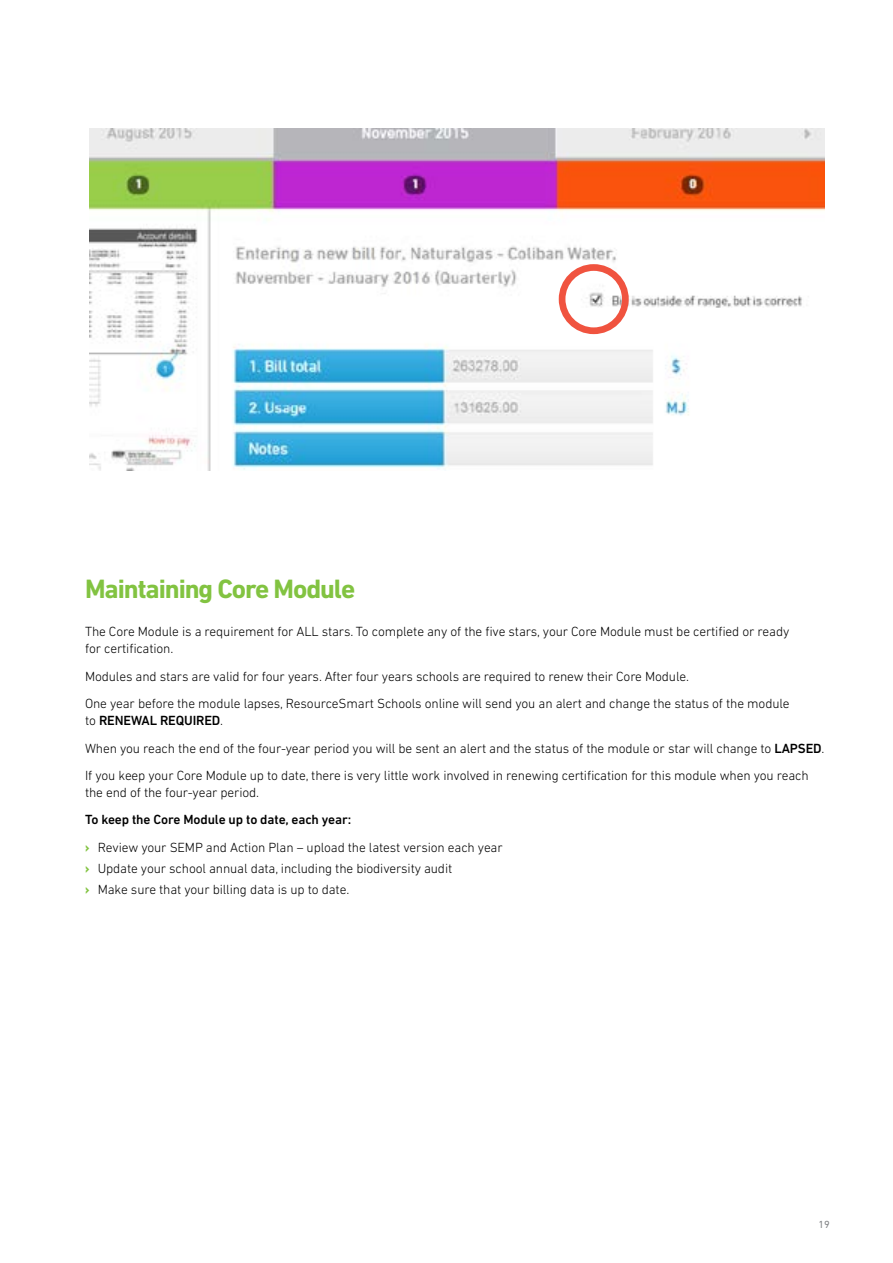
<style>
.page{position:relative;width:893px;height:1263px;background:#fff}
.page>*{position:absolute;margin:0;border:0;box-sizing:border-box;transform-origin:0 0}
.Heading_1{font:700 27px "DIN Next LT Pro";letter-spacing:-.04em;color:#82c341}
.Body_Copy{font:300 13.5px/16.8px "DIN Next LT Pro";letter-spacing:-.01em;color:#000}
.Body_Copy-2{font:500 13.5px "DIN Next LT Pro";letter-spacing:-.01em;color:#000}
.pg{font:10.5px "DIN Next LT Pro";color:#808285}
.s1{font-weight:500}
.s2{font-weight:800;color:#82c341}
</style>
<div class="page">
<img style="left:89px;top:128px;width:736px;height:342px">
<div style="left:559px;top:264px;width:70px;height:70px;border:7px solid #f0533f;border-radius:50%"></div>
<p class="Heading_1" style="left:85px;top:573px;width:272px">Maintaining Core Module</p>
<p class="Body_Copy" style="left:85px;top:623px;width:706px">The Core Module is a requirement for ALL stars. To complete any of the five stars, your Core Module must be certified or ready for certification.</p>
<p class="Body_Copy" style="left:85px;top:667px;width:605px">Modules and stars are valid for four years. After four years schools are required to renew their Core Module.</p>
<p class="Body_Copy" style="left:85px;top:695px;width:706px">One year before the module lapses, ResourceSmart Schools online will send you an alert and change the status of the module to <span class="s1">RENEWAL REQUIRED</span>.</p>
<p class="Body_Copy" style="left:85px;top:739px;width:741px">When you reach the end of the four-year period you will be sent an alert and the status of the module or star will change to <span class="s1">LAPSED</span>.</p>
<p class="Body_Copy" style="left:85px;top:767px;width:725px">If you keep your Core Module up to date, there is very little work involved in renewing certification for this module when you reach the end of the four-year period.</p>
<p class="Body_Copy-2" style="left:85px;top:812px;width:268px">To keep the Core Module up to date, each year:</p>
<p class="Body_Copy" style="left:85px;top:839px;width:419px"><span class="s2">›</span> Review your SEMP and Action Plan – upload the latest version each year</p>
<p class="Body_Copy" style="left:85px;top:860px;width:369px"><span class="s2">›</span> Update your school annual data, including the biodiversity audit</p>
<p class="Body_Copy" style="left:85px;top:881px;width:266px"><span class="s2">›</span> Make sure that your billing data is up to date.</p>
<p class="pg" style="left:818px;top:1219px;width:13px">19</p>
</div>
